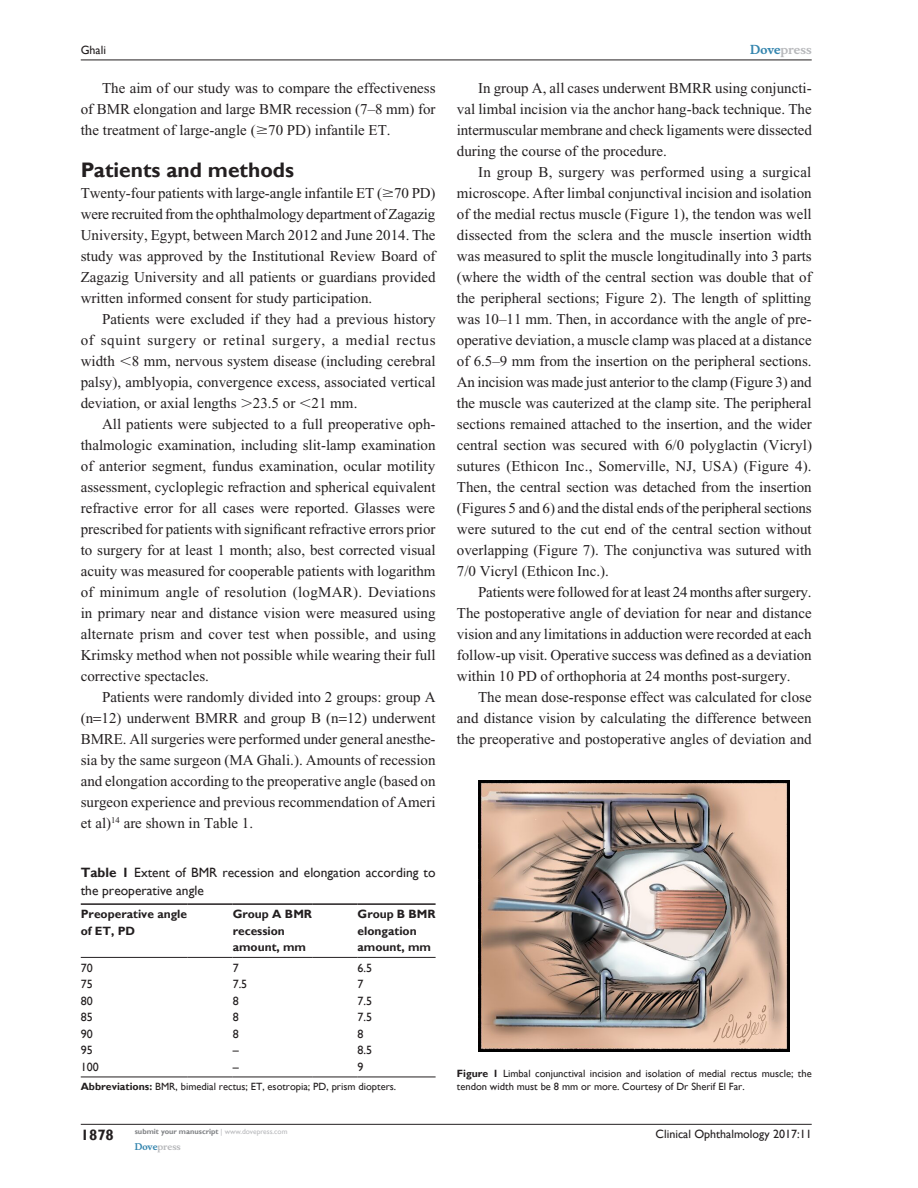
<style>
.page{position:relative;width:918px;height:1188px;background:#fff}
.page>*{position:absolute;margin:0;border:0;box-sizing:border-box;transform-origin:0 0}
.t1{font:700 21px "Gill Sans";color:#231f20}
.Tx{font:15px/21px "Times New Roman";color:#231f20;text-align:justify}
.TxF{font:15px/21px "Times New Roman";color:#231f20;text-align:justify}
.RunFolio-V{font:700 15px "Gill Sans";color:#231f20}
.TN_TT{font:13.5px/18px "Gill Sans";color:#231f20}
.TCH{font:700 12px/16.5px "Gill Sans";color:#231f20}
.TB{font:12px "Gill Sans";color:#231f20}
.RunF-V{font:12px "Gill Sans";color:#231f20}
.RunH-Brand-V{font:700 12px "Musee";color:#b8b9bc}
.RunH-V{font:12px "Gill Sans";color:#231f20}
.FigC{font:10.5px/13.5px "Gill Sans";color:#231f20}
.TSNRI{font:10.5px "Gill Sans";color:#231f20}
.RunF-Brand-V{font:700 9px "Musee";color:#b8b9bc}
.RunF-SubmityourMS-V{font:700 7.5px "Gill Sans";color:#808285}
.s1{font-family:"Mathematical Pi One"}
.s2{font-weight:700}
.s3{font-weight:400;color:#b8b9bc}
.s4{color:#3485ae}
</style>
<div class="page">
<hr style="left:81px;top:1124px;width:731px;height:1px;background:#231f20">
<hr style="left:81px;top:60px;width:731px;height:1px;background:#231f20">
<hr style="left:81px;top:903px;width:106px;height:2px;background:#231f20">
<hr style="left:187px;top:903px;width:46px;height:2px;background:#231f20">
<hr style="left:233px;top:903px;width:79px;height:2px;background:#231f20">
<hr style="left:312px;top:903px;width:46px;height:2px;background:#231f20">
<hr style="left:358px;top:903px;width:78px;height:2px;background:#231f20">
<hr style="left:81px;top:957px;width:106px;height:1px;background:#231f20">
<hr style="left:187px;top:957px;width:46px;height:1px;background:#231f20">
<hr style="left:233px;top:957px;width:79px;height:1px;background:#231f20">
<hr style="left:312px;top:957px;width:46px;height:1px;background:#231f20">
<hr style="left:358px;top:957px;width:78px;height:1px;background:#231f20">
<hr style="left:81px;top:1077px;width:106px;height:1px;background:#231f20">
<hr style="left:187px;top:1077px;width:46px;height:1px;background:#231f20">
<hr style="left:233px;top:1077px;width:79px;height:1px;background:#231f20">
<hr style="left:312px;top:1077px;width:46px;height:1px;background:#231f20">
<hr style="left:358px;top:1077px;width:78px;height:1px;background:#231f20">
<img style="left:479px;top:780px;width:311px;height:271px">
<p class="RunH-V" style="left:81px;top:43px;width:27px">Ghali</p>
<p class="Tx" style="left:81px;top:77px;width:356px;text-indent:21px">The aim of our study was to compare the effectiveness of BMR elongation and large BMR recession (7–8 mm) for the treatment of large-angle (<span class="s1">$</span>70 PD) infantile ET.</p>
<h1 class="t1" style="left:81px;top:157px;width:215px">Patients and methods</h1>
<p class="TxF" style="left:81px;top:182px;width:356px">Twenty-four patients with large-angle infantile ET (<span class="s1">$</span>70 PD) were recruited from the ophthalmology department of Zagazig University, Egypt, between March 2012 and June 2014. The study was approved by the Institutional Review Board of Zagazig University and all patients or guardians provided written informed consent for study participation.</p>
<p class="Tx" style="left:81px;top:308px;width:357px;text-indent:21px">Patients were excluded if they had a previous history of squint surgery or retinal surgery, a medial rectus width <span class="s1">,</span>8 mm, nervous system disease (including cerebral palsy), amblyopia, convergence excess, associated vertical deviation, or axial lengths <span class="s1">.</span>23.5 or <span class="s1">,</span>21 mm.</p>
<p class="Tx" style="left:81px;top:413px;width:357px;text-indent:21px">All patients were subjected to a full preoperative oph&shy;thalmologic examination, including slit-lamp examination of anterior segment, fundus examination, ocular motility assessment, cycloplegic refraction and spherical equivalent refractive error for all cases were reported. Glasses were prescribed for patients with significant refractive errors prior to surgery for at least 1 month; also, best corrected visual acuity was measured for cooperable patients with logarithm of minimum angle of resolution (logMAR). Deviations in primary near and distance vision were measured using alternate prism and cover test when possible, and using Krimsky method when not possible while wearing their full corrective spectacles.</p>
<p class="Tx" style="left:81px;top:686px;width:356px;text-indent:21px">Patients were randomly divided into 2 groups: group A (n 12) underwent BMRR and group B (n 12) underwent BMRE. All surgeries were performed under general anesthe&shy;sia by the same surgeon (MA Ghali.). Amounts of recession and elongation according to the preoperative angle (based on surgeon experience and previous recommendation of Ameri et al)<sup>14</sup> are shown in Table 1.</p>
<p class="TN_TT" style="left:81px;top:864px;width:356px"><span class="s2">Table 1</span> Extent of BMR recession and elongation according to the preoperative angle</p>
<p class="TCH" style="left:81px;top:906px;width:108px">Preoperative angle of ET, PD</p>
<p class="TCH" style="left:233px;top:906px;width:81px">Group A BMR recession amount, mm</p>
<p class="TCH" style="left:358px;top:906px;width:80px">Group B BMR elongation amount, mm</p>
<p class="TB" style="left:81px;top:961px;width:13px">70</p>
<p class="TB" style="left:233px;top:961px;width:7px">7</p>
<p class="TB" style="left:358px;top:961px;width:16px">6.5</p>
<p class="TB" style="left:81px;top:977px;width:13px">75</p>
<p class="TB" style="left:233px;top:977px;width:16px">7.5</p>
<p class="TB" style="left:358px;top:977px;width:7px">7</p>
<p class="TB" style="left:81px;top:994px;width:13px">80</p>
<p class="TB" style="left:233px;top:994px;width:7px">8</p>
<p class="TB" style="left:358px;top:994px;width:16px">7.5</p>
<p class="TB" style="left:81px;top:1010px;width:13px">85</p>
<p class="TB" style="left:233px;top:1010px;width:7px">8</p>
<p class="TB" style="left:358px;top:1010px;width:16px">7.5</p>
<p class="TB" style="left:81px;top:1027px;width:13px">90</p>
<p class="TB" style="left:233px;top:1027px;width:7px">8</p>
<p class="TB" style="left:358px;top:1027px;width:7px">8</p>
<p class="TB" style="left:81px;top:1043px;width:13px">95</p>
<p class="TB" style="left:233px;top:1043px;width:7px">–</p>
<p class="TB" style="left:358px;top:1043px;width:16px">8.5</p>
<p class="TB" style="left:81px;top:1060px;width:19px">100</p>
<p class="TB" style="left:233px;top:1060px;width:7px">–</p>
<p class="TB" style="left:358px;top:1060px;width:7px">9</p>
<p class="TSNRI" style="left:81px;top:1081px;width:317px"><span class="s2">Abbreviations:</span> BMR, bimedial rectus; ET, esotropia; PD, prism diopters.</p>
<p class="RunFolio-V" style="left:81px;top:1126px;width:35px">1878</p>
<p class="RunF-SubmityourMS-V" style="left:135px;top:1127px;width:154px">submit your manuscript <span class="s3">| www.dovepress.com</span></p>
<p class="RunF-Brand-V" style="left:135px;top:1141px;width:48px"><span class="s4">Dove</span>press</p>
<p class="RunH-Brand-V" style="left:750px;top:43px;width:63px"><span class="s4">Dove</span>press</p>
<p class="Tx" style="left:457px;top:77px;width:357px;text-indent:21px">In group A, all cases underwent BMRR using conjuncti&shy;val limbal incision via the anchor hang-back technique. The intermuscular membrane and check ligaments were dissected during the course of the procedure.</p>
<p class="Tx" style="left:457px;top:161px;width:357px;text-indent:21px">In group B, surgery was performed using a surgical microscope. After limbal conjunctival incision and isolation of the medial rectus muscle (Figure 1), the tendon was well dissected from the sclera and the muscle insertion width was measured to split the muscle longitudinally into 3 parts (where the width of the central section was double that of the peripheral sections; Figure 2). The length of splitting was 10–11 mm. Then, in accordance with the angle of pre&shy;operative deviation, a muscle clamp was placed at a distance of 6.5–9 mm from the insertion on the peripheral sections.<br>An incision was made just anterior to the clamp (Figure 3) and the muscle was cauterized at the clamp site. The peripheral sections remained attached to the insertion, and the wider central section was secured with 6/0 polyglactin (Vicryl) sutures (Ethicon Inc., Somerville, NJ, USA) (Figure 4).<br>Then, the central section was detached from the insertion (Figures 5 and 6) and the distal ends of the peripheral sections were sutured to the cut end of the central section without overlapping (Figure 7). The conjunctiva was sutured with 7/0 Vicryl (Ethicon Inc.).</p>
<p class="Tx" style="left:457px;top:581px;width:356px;text-indent:21px">Patients were followed for at least 24 months after surgery.<br>The postoperative angle of deviation for near and distance vision and any limitations in adduction were recorded at each follow-up visit. Operative success was defined as a deviation within 10 PD of orthophoria at 24 months post-surgery.</p>
<p class="Tx" style="left:457px;top:686px;width:356px;text-indent:21px">The mean dose-response effect was calculated for close and distance vision by calculating the difference between the preoperative and postoperative angles of deviation and</p>
<p class="FigC" style="left:457px;top:1067px;width:356px"><span class="s2">Figure 1</span> Limbal conjunctival incision and isolation of medial rectus muscle; the tendon width must be 8 mm or more. Courtesy of Dr Sherif El Far.</p>
<p class="RunF-V" style="left:656px;top:1127px;width:158px">Clinical Ophthalmology 2017:11</p>
</div>
